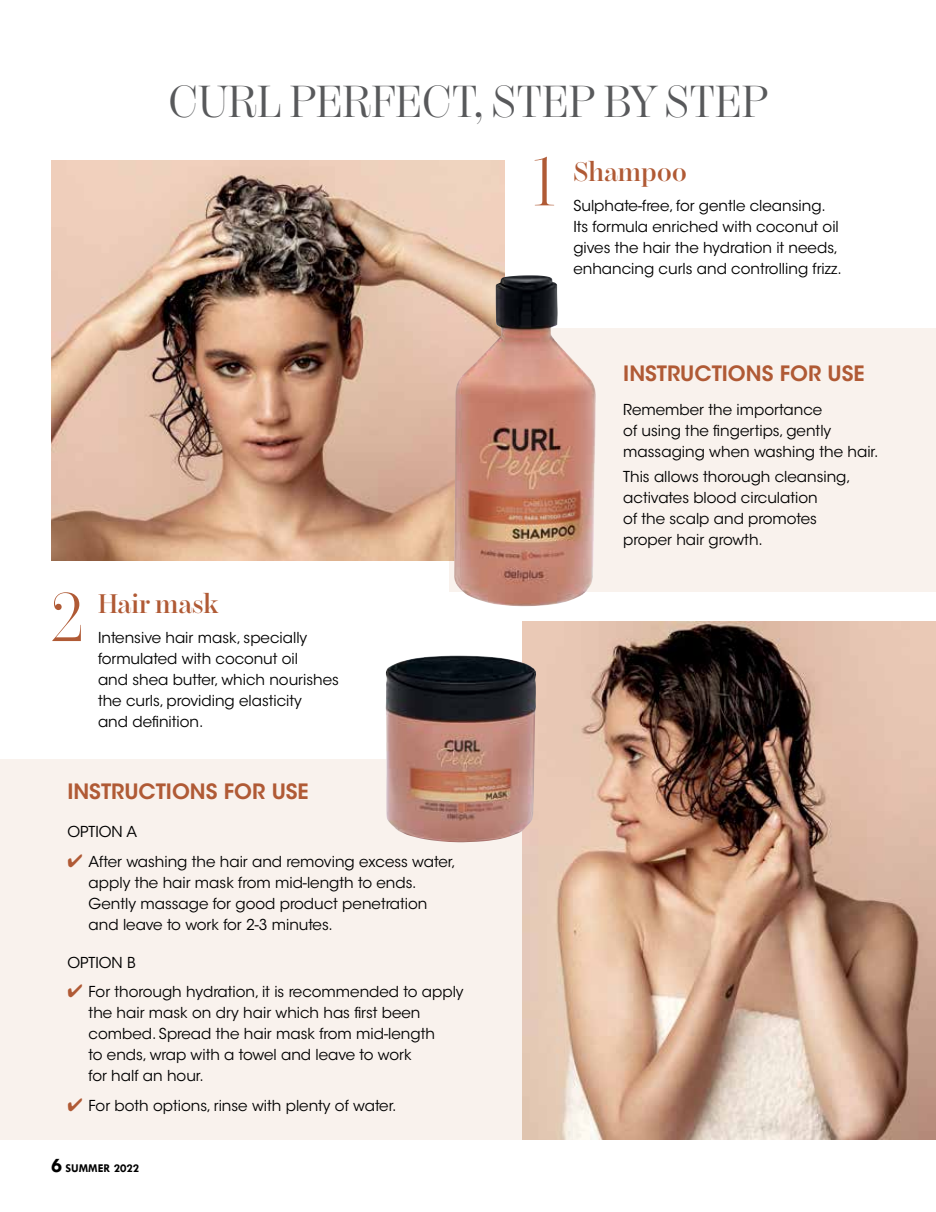
<style>
.page{position:relative;width:936px;height:1212px;background:#fff}
.page>*{position:absolute;margin:0;border:0;box-sizing:border-box;transform-origin:0 0}
.t1{font:300 69px "Chamberi Display";color:#b05a35}
.t2{font:45px "Chamberi Display";color:#58595b}
.t3{font:600 27px "Chamberi Display";color:#b05a35}
.t4{font:600 21px "ITC Avant Garde Std";color:#b05a35}
.t5{font:15px/21px "ITC Avant Garde Std";color:#000}
.t6{font:700 12px "Tw Cen";color:#000}
.s1{color:#b05a35}
.s2{font-size:21px}
</style>
<div class="page">
<div style="left:449px;top:328px;width:486px;height:264px;background:#f9f2ed"></div>
<div style="left:0;top:759px;width:562px;height:381px;background:#f9f2ed"></div>
<img style="left:51px;top:160px;width:453px;height:400px">
<img style="left:522px;top:621px;width:413px;height:519px">
<img style="left:385px;top:655px;width:151px;height:187px">
<img style="left:453px;top:275px;width:143px;height:332px">
<h2 class="t2" style="left:168px;top:69px;width:601px">CURL PERFECT, STEP BY STEP</h2>
<h1 class="t1" style="left:51px;top:567px;width:34px">2</h1>
<h3 class="t3" style="left:98px;top:584px;width:122px">Hair mask</h3>
<p class="t5" style="left:98px;top:627px;width:242px">Intensive hair mask, specially formulated with coconut oil<br>and shea butter, which nourishes the curls, providing elasticity<br>and definition.</p>
<h3 class="t4" style="left:67px;top:778px;width:243px">INSTRUCTIONS FOR USE</h3>
<p class="t5" style="left:67px;top:821px;width:71px">OPTION A</p>
<p class="t5" style="left:89px;top:851px;width:368px;text-indent:-21px"><span class="s1">✔</span> After washing the hair and removing excess water, apply the hair mask from mid-length to ends.<br>Gently massage for good product penetration and leave to work for 2-3 minutes.</p>
<p class="t5" style="left:67px;top:952px;width:70px">OPTION B</p>
<p class="t5" style="left:89px;top:981px;width:376px;text-indent:-21px"><span class="s1">✔</span> For thorough hydration, it is recommended to apply the hair mask on dry hair which has first been combed. Spread the hair mask from mid-length<br>to ends, wrap with a towel and leave to work<br>for half an hour.</p>
<p class="t5" style="left:67px;top:1095px;width:331px"><span class="s1">✔</span> For both options, rinse with plenty of water.</p>
<p class="t6" style="left:51px;top:1161px;width:90px"><span class="s2">6</span> SUMMER 2022</p>
<h1 class="t1" style="left:533px;top:132px;width:23px">1</h1>
<h3 class="t3" style="left:573px;top:152px;width:115px">Shampoo</h3>
<p class="t5" style="left:573px;top:195px;width:270px">Sulphate-free, for gentle cleansing.<br>Its formula enriched with coconut oil gives the hair the hydration it needs, enhancing curls and controlling frizz.</p>
<h3 class="t4" style="left:623px;top:360px;width:243px">INSTRUCTIONS FOR USE</h3>
<p class="t5" style="left:623px;top:399px;width:257px">Remember the importance<br>of using the fingertips, gently massaging when washing the hair.</p>
<p class="t5" style="left:623px;top:466px;width:229px">This allows thorough cleansing, activates blood circulation<br>of the scalp and promotes proper hair growth.</p>
</div>
